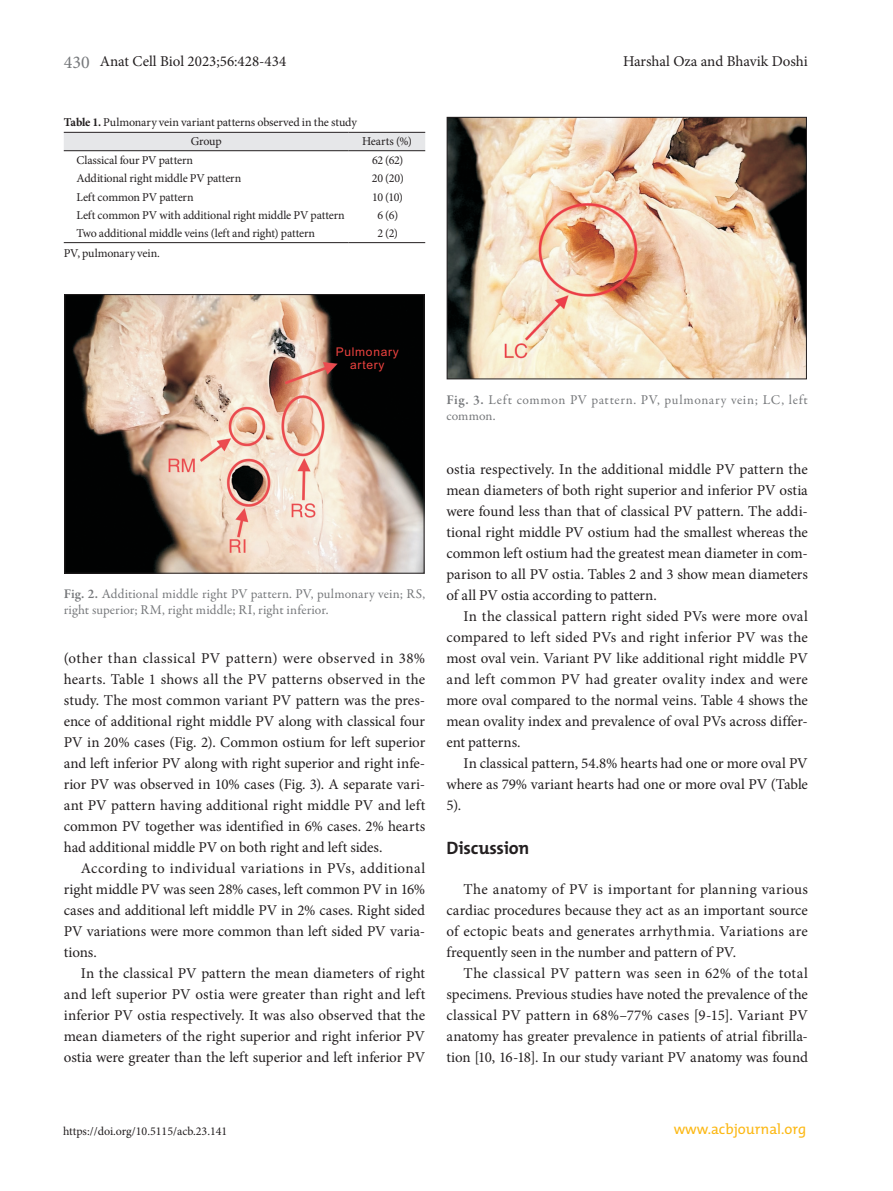
<style>
.page{position:relative;width:893px;height:1191px;background:#fff}
.page>*{position:absolute;margin:0;border:0;box-sizing:border-box;transform-origin:0 0}
.t1{font:700 18px "The Mix";letter-spacing:-.015em;color:#231f20}
.t2{font:15px "Minion Pro";color:#231f20}
.t3{font:15px "Minion Pro";letter-spacing:.025em;color:#231f20}
.t4{font:15px "Minion Pro";letter-spacing:.02em;color:#231f20}
.t5{font:15px "Minion Pro";letter-spacing:.03em;color:#231f20}
.t6{font:14.7px "The Mix";color:#fcb814}
.t7{font:13.5px/16.2px "Garamond Premr Pro";letter-spacing:.02em;color:#76787b}
.t8{font:13.5px/16.2px "Garamond Premr Pro";letter-spacing:.045em;color:#76787b}
.t9{font:12px/19.8px "Minion Pro";letter-spacing:-.015em;color:#231f20}
.t10{font:12px/13.4px "Arial";letter-spacing:.055em;color:#ec423f;text-align:center}
.s1{font-size:18px;color:#76787b}
.s2{font-weight:700}
.s3{font-weight:600}
</style>
<div class="page">
<img style="left:67px;top:296px;width:355px;height:275px">
<div style="left:65px;top:294px;width:359px;height:279px;border:1px solid #231f20"></div>
<img style="left:449px;top:119px;width:356px;height:258px">
<div style="left:447px;top:117px;width:360px;height:262px;border:1px solid #231f20"></div>
<div style="left:64px;top:133px;width:361px;height:17px;background:#e6e7e9"></div>
<hr style="left:64px;top:242px;width:285px;height:1px;background:#231f20">
<hr style="left:349px;top:242px;width:76px;height:1px;background:#231f20">
<hr style="left:64px;top:132px;width:285px;height:1px;background:#231f20">
<hr style="left:349px;top:132px;width:76px;height:1px;background:#231f20">
<hr style="left:64px;top:150px;width:285px;height:1px;background:#231f20">
<hr style="left:349px;top:150px;width:76px;height:1px;background:#231f20">
<p class="t2" style="left:64px;top:51px;width:224px"><span class="s1">430</span> Anat Cell Biol 2023;56:428-434</p>
<p class="t2" style="left:623px;top:51px;width:186px">Harshal Oza and Bhavik Doshi</p>
<p class="t9" style="left:191px;top:112px;width:168px;text-indent:-127px"><span class="s2">Table 1.</span> Pulmonary vein variant patterns observed in the study<br>Group</p>
<p class="t9" style="left:362px;top:132px;width:51px">Hearts (%)</p>
<p class="t9" style="left:77px;top:150px;width:118px">Classical four PV pattern</p>
<p class="t9" style="left:372px;top:150px;width:33px">62 (62)</p>
<p class="t9" style="left:77px;top:168px;width:166px">Additional right middle PV pattern</p>
<p class="t9" style="left:372px;top:168px;width:34px">20 (20)</p>
<p class="t9" style="left:77px;top:187px;width:119px">Left common PV pattern</p>
<p class="t9" style="left:372px;top:187px;width:32px">10 (10)</p>
<p class="t9" style="left:77px;top:205px;width:270px">Left common PV with additional right middle PV pattern</p>
<p class="t9" style="left:377px;top:205px;width:22px">6 (6)</p>
<p class="t9" style="left:77px;top:224px;width:240px">Two additional middle veins (left and right) pattern</p>
<p class="t9" style="left:377px;top:224px;width:22px">2 (2)</p>
<p class="t9" style="left:64px;top:243px;width:98px">PV, pulmonary vein.</p>
<p class="t10" style="left:336px;top:346px;width:64px">Pulmonary artery</p>
<p class="t7" style="left:64px;top:586px;width:363px"><span class="s3">Fig. 2.</span> Additional middle right PV pattern. PV, pulmonary vein; RS, right superior; RM, right middle; RI, right inferior.</p>
<p class="t5" style="left:64px;top:648px;width:363px">(other than classical PV pattern) were observed in 38%</p>
<p class="t2" style="left:64px;top:669px;width:363px">hearts. Table 1 shows all the PV patterns observed in the</p>
<p class="t2" style="left:64px;top:690px;width:363px">study. The most common variant PV pattern was the pres-</p>
<p class="t2" style="left:64px;top:711px;width:363px">ence of additional right middle PV along with classical four</p>
<p class="t2" style="left:64px;top:732px;width:363px">PV in 20% cases (Fig. 2). Common ostium for left superior</p>
<p class="t2" style="left:64px;top:753px;width:363px">and left inferior PV along with right superior and right infe-</p>
<p class="t2" style="left:64px;top:774px;width:363px">rior PV was observed in 10% cases (Fig. 3). A separate vari-</p>
<p class="t2" style="left:64px;top:795px;width:363px">ant PV pattern having additional right middle PV and left</p>
<p class="t2" style="left:64px;top:816px;width:363px">common PV together was identified in 6% cases. 2% hearts</p>
<p class="t2" style="left:64px;top:837px;width:320px">had additional middle PV on both right and left sides.</p>
<p class="t3" style="left:81px;top:858px;width:346px">According to individual variations in PVs, additional</p>
<p class="t2" style="left:64px;top:879px;width:363px">right middle PV was seen 28% cases, left common PV in 16%</p>
<p class="t2" style="left:64px;top:900px;width:363px">cases and additional left middle PV in 2% cases. Right sided</p>
<p class="t2" style="left:64px;top:921px;width:363px">PV variations were more common than left sided PV varia-</p>
<p class="t2" style="left:64px;top:942px;width:35px">tions.</p>
<p class="t2" style="left:81px;top:963px;width:346px">In the classical PV pattern the mean diameters of right</p>
<p class="t2" style="left:64px;top:984px;width:363px">and left superior PV ostia were greater than right and left</p>
<p class="t2" style="left:64px;top:1005px;width:363px">inferior PV ostia respectively. It was also observed that the</p>
<p class="t2" style="left:64px;top:1026px;width:363px">mean diameters of the right superior and right inferior PV</p>
<p class="t2" style="left:64px;top:1047px;width:363px">ostia were greater than the left superior and left inferior PV</p>
<p class="t8" style="left:446px;top:392px;width:363px"><span class="s3">Fig. 3.</span> Left common PV pattern. PV, pulmonary vein; LC, left common.</p>
<p class="t2" style="left:446px;top:459px;width:363px">ostia respectively. In the additional middle PV pattern the</p>
<p class="t2" style="left:446px;top:480px;width:363px">mean diameters of both right superior and inferior PV ostia</p>
<p class="t2" style="left:446px;top:501px;width:363px">were found less than that of classical PV pattern. The addi-</p>
<p class="t2" style="left:446px;top:522px;width:363px">tional right middle PV ostium had the smallest whereas the</p>
<p class="t2" style="left:446px;top:543px;width:363px">common left ostium had the greatest mean diameter in com-</p>
<p class="t2" style="left:446px;top:564px;width:363px">parison to all PV ostia. Tables 2 and 3 show mean diameters</p>
<p class="t2" style="left:446px;top:585px;width:212px">of all PV ostia according to pattern.</p>
<p class="t2" style="left:463px;top:606px;width:346px">In the classical pattern right sided PVs were more oval</p>
<p class="t2" style="left:446px;top:627px;width:363px">compared to left sided PVs and right inferior PV was the</p>
<p class="t2" style="left:446px;top:648px;width:363px">most oval vein. Variant PV like additional right middle PV</p>
<p class="t4" style="left:446px;top:669px;width:363px">and left common PV had greater ovality index and were</p>
<p class="t2" style="left:446px;top:690px;width:363px">more oval compared to the normal veins. Table 4 shows the</p>
<p class="t2" style="left:446px;top:711px;width:363px">mean ovality index and prevalence of oval PVs across differ-</p>
<p class="t2" style="left:446px;top:732px;width:76px">ent patterns.</p>
<p class="t2" style="left:463px;top:753px;width:346px">In classical pattern, 54.8% hearts had one or more oval PV</p>
<p class="t2" style="left:446px;top:774px;width:363px">where as 79% variant hearts had one or more oval PV (Table</p>
<p class="t2" style="left:446px;top:795px;width:16px">5).</p>
<p class="t1" style="left:446px;top:833px;width:84px">Discussion</p>
<p class="t4" style="left:463px;top:879px;width:346px">The anatomy of PV is important for planning various</p>
<p class="t2" style="left:446px;top:900px;width:363px">cardiac procedures because they act as an important source</p>
<p class="t2" style="left:446px;top:921px;width:363px">of ectopic beats and generates arrhythmia. Variations are</p>
<p class="t2" style="left:446px;top:942px;width:291px">frequently seen in the number and pattern of PV.</p>
<p class="t3" style="left:463px;top:963px;width:346px">The classical PV pattern was seen in 62% of the total</p>
<p class="t2" style="left:446px;top:984px;width:363px">specimens. Previous studies have noted the prevalence of the</p>
<p class="t2" style="left:446px;top:1005px;width:363px">classical PV pattern in 68%–77% cases [9-15]. Variant PV</p>
<p class="t2" style="left:446px;top:1026px;width:363px">anatomy has greater prevalence in patients of atrial fibrilla-</p>
<p class="t2" style="left:446px;top:1047px;width:363px">tion [10, 16-18]. In our study variant PV anatomy was found</p>
<p class="t9" style="left:63px;top:1121px;width:166px">https://doi.org/10.5115/acb.23.141</p>
<p class="t6" style="left:674px;top:1117px;width:134px">www.acbjournal.org</p>
</div>
